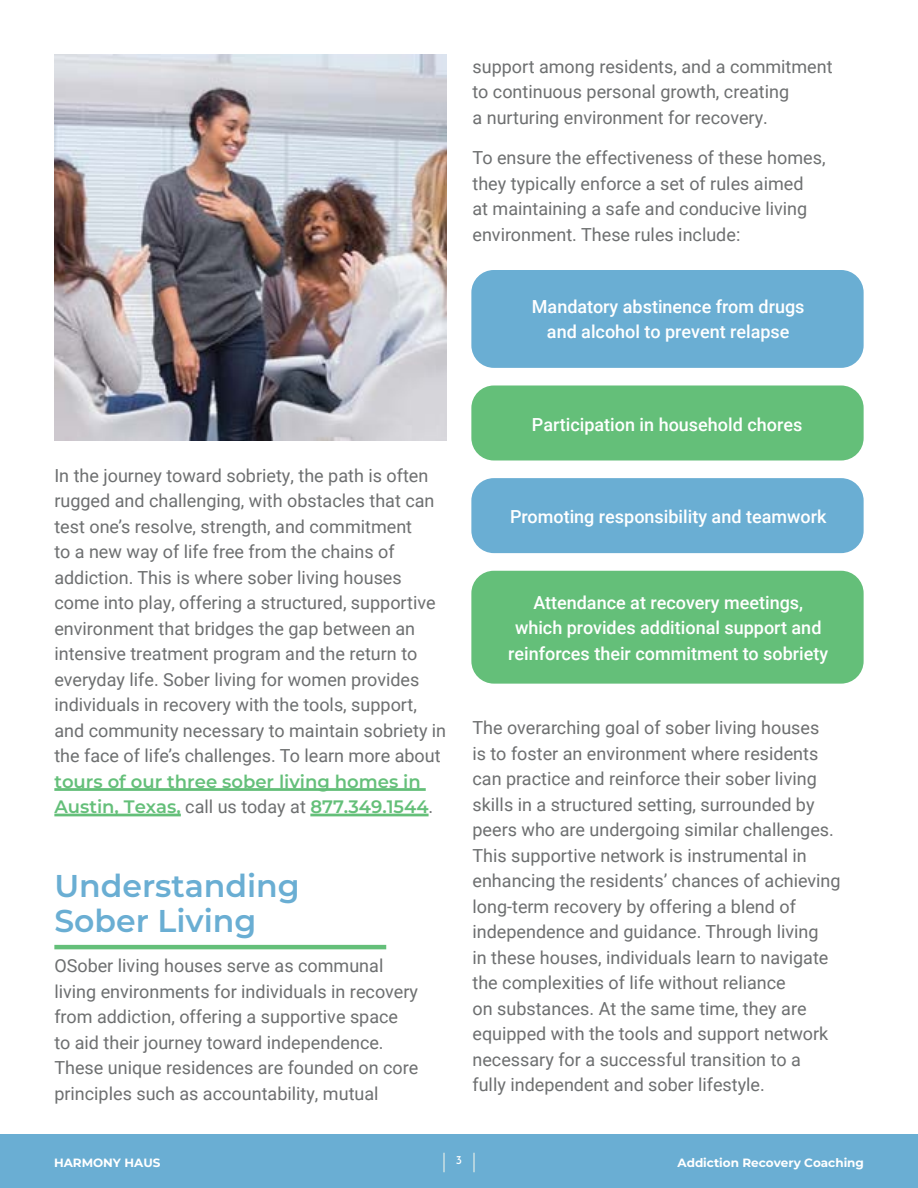
<style>
.page{position:relative;width:918px;height:1188px;background:#fff}
.page>*{position:absolute;margin:0;border:0;box-sizing:border-box;transform-origin:0 0}
.t1{font:100 31.5px/34.5px "Montserrat";color:#6aaed3}
.t2{font:18px/25.5px "Roboto";color:#6d6f70}
.t3{font:500 18px/25.5px "Roboto";color:#fff;text-align:center}
.t4{font:100 18px/25.5px "Montserrat";color:#64bf79}
.t5{font:100 12px "Montserrat";color:#fff}
.t6{font:12px "Josefin Sans";color:#fff}
.s1{font-family:"Roboto";font-weight:400;color:#6d6f70}
</style>
<div class="page">
<div style="left:0;top:1134px;width:918px;height:54px;background:#6aaed3"></div>
<svg style="left:444px;top:1153px;width:1px;height:19px"></svg>
<svg style="left:474px;top:1153px;width:1px;height:19px"></svg>
<div style="left:471px;top:478px;width:393px;height:75px;background:#6aaed3;border-radius:22px"></div>
<div style="left:471px;top:270px;width:393px;height:98px;background:#6aaed3;border-radius:22px"></div>
<hr style="left:54px;top:788px;width:372px;height:3px;background:#64bf79">
<hr style="left:54px;top:814px;width:127px;height:2px;background:#64bf79">
<hr style="left:310px;top:814px;width:119px;height:2px;background:#64bf79">
<hr style="left:54px;top:945px;width:332px;height:4px;background:#64bf79">
<img style="left:55px;top:54px;width:391px;height:387px">
<div style="left:471px;top:386px;width:393px;height:74px;background:#64bf79;border-radius:22px"></div>
<div style="left:471px;top:571px;width:393px;height:113px;background:#64bf79;border-radius:22px"></div>
<p class="t2" style="left:472px;top:53px;width:362px">support among residents, and a commitment to continuous personal growth, creating<br>a nurturing environment for recovery.</p>
<p class="t2" style="left:472px;top:145px;width:355px">To ensure the effectiveness of these homes, they typically enforce a set of rules aimed<br>at maintaining a safe and conducive living environment. These rules include:</p>
<p class="t3" style="left:532px;top:293px;width:274px">Mandatory abstinence from drugs and alcohol to prevent relapse</p>
<p class="t2" style="left:54px;top:462px;width:393px">In the journey toward sobriety, the path is often rugged and challenging, with obstacles that can test one’s resolve, strength, and commitment<br>to a new way of life free from the chains of addiction. This is where sober living houses come into play, offering a structured, supportive environment that bridges the gap between an intensive treatment program and the return to everyday life. Sober living for women provides individuals in recovery with the tools, support, and community necessary to maintain sobriety in the face of life’s challenges. To learn more about</p>
<p class="t4" style="left:54px;top:768px;width:380px">tours of our three sober living homes in<br>Austin, Texas, <span class="s1">call us today at</span> 877.349.1544<span class="s1">.</span></p>
<h1 class="t1" style="left:54px;top:868px;width:247px">Understanding<br>Sober Living</h1>
<p class="t2" style="left:54px;top:952px;width:365px">OSober living houses serve as communal living environments for individuals in recovery from addiction, offering a supportive space to aid their journey toward independence.<br>These unique residences are founded on core principles such as accountability, mutual</p>
<p class="t3" style="left:532px;top:411px;width:272px">Participation in household chores</p>
<p class="t3" style="left:510px;top:503px;width:318px">Promoting responsibility and teamwork</p>
<p class="t3" style="left:508px;top:589px;width:322px">Attendance at recovery meetings, which provides additional support and reinforces their commitment to sobriety</p>
<p class="t2" style="left:472px;top:715px;width:370px">The overarching goal of sober living houses<br>is to foster an environment where residents can practice and reinforce their sober living skills in a structured setting, surrounded by peers who are undergoing similar challenges.<br>This supportive network is instrumental in enhancing the residents’ chances of achieving long-term recovery by offering a blend of independence and guidance. Through living<br>in these houses, individuals learn to navigate the complexities of life without reliance<br>on substances. At the same time, they are equipped with the tools and support network necessary for a successful transition to a<br>fully independent and sober lifestyle.</p>
<p class="t5" style="left:54px;top:1155px;width:108px">HARMONY HAUS</p>
<p class="t6" style="left:456px;top:1150px;width:8px">3</p>
<p class="t5" style="left:678px;top:1155px;width:188px">Addiction Recovery Coaching</p>
</div>
